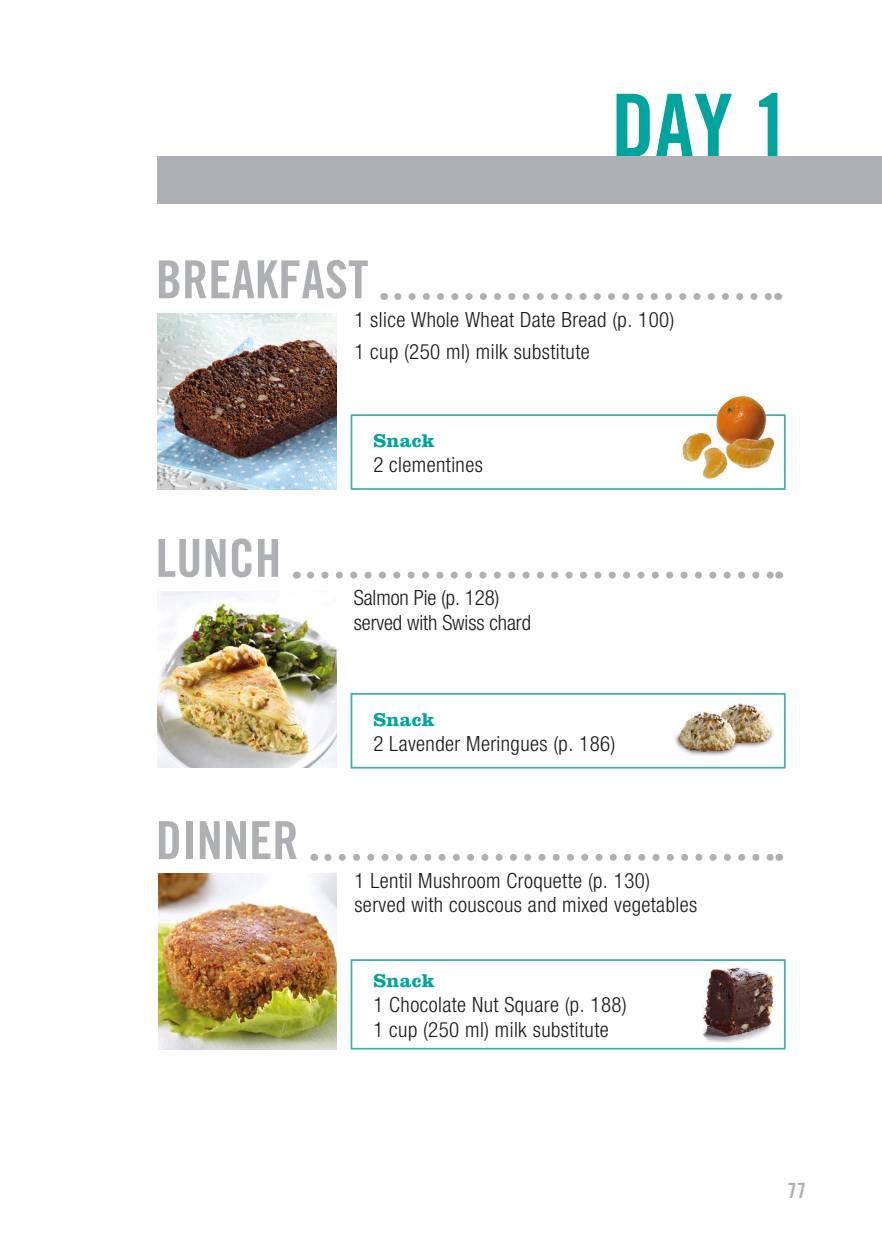
<style>
.page{position:relative;width:882px;height:1260px;background:#fff}
.page>*{position:absolute;margin:0;border:0;box-sizing:border-box;transform-origin:0 0}
.New_Style_Sheet_4{font:87.5px "Trade Gothic Bold Cond Twenty";color:#00a49d}
.t1{font:52.5px "Trade Gothic Bold Cond Twenty";color:#aeb0b3}
.t2{font:300 condensed 21px "Helvetica Neue LT Std";letter-spacing:.02em;color:#1a1818}
.t3{font:300 condensed 21px "Helvetica Neue LT Std";letter-spacing:-.005em;color:#1a1818}
.t4{font:21px "Trade Gothic Bold Cond Twenty";color:#aeb0b3}
.t5{font:700 19.25px "Clarendon";letter-spacing:.02em;color:#00a49d}
</style>
<div class="page">
<svg style="left:398px;top:293px;width:373px;height:7px"></svg>
<svg style="left:311px;top:572px;width:461px;height:7px"></svg>
<svg style="left:328px;top:854px;width:444px;height:7px"></svg>
<img style="left:158px;top:313px;width:179px;height:177px">
<img style="left:158px;top:591px;width:178px;height:177px">
<img style="left:158px;top:873px;width:179px;height:177px">
<div style="left:351px;top:414px;width:435px;height:76px;border:2px solid #3fb1ad"></div>
<div style="left:351px;top:693px;width:435px;height:76px;border:2px solid #3fb1ad"></div>
<div style="left:351px;top:959px;width:435px;height:91px;border:2px solid #3fb1ad"></div>
<img style="left:675px;top:702px;width:99px;height:54px">
<img style="left:702px;top:967px;width:72px;height:76px">
<div style="left:158px;top:157px;width:724px;height:47px;background:#aeb0b3"></div>
<img style="left:646px;top:396px;width:138px;height:92px">
<p class="New_Style_Sheet_4" style="left:611px;top:73px;width:181px">DAY 1</p>
<p class="t1" style="left:156px;top:248px;width:214px">BREAKFAST</p>
<p class="t2" style="left:354px;top:307px;width:322px">1 slice Whole Wheat Date Bread (p. 100)</p>
<p class="t2" style="left:354px;top:340px;width:237px">1 cup (250 ml) milk substitute</p>
<p class="t1" style="left:156px;top:526px;width:127px">LUNCH</p>
<p class="t1" style="left:156px;top:809px;width:144px">DINNER</p>
<p class="t5" style="left:373px;top:429px;width:63px">Snack</p>
<p class="t2" style="left:373px;top:452px;width:111px">2 clementines</p>
<p class="t3" style="left:354px;top:586px;width:147px">Salmon Pie (p. 128)</p>
<p class="t3" style="left:354px;top:611px;width:179px">served with Swiss chard</p>
<p class="t5" style="left:373px;top:708px;width:63px">Snack</p>
<p class="t2" style="left:373px;top:731px;width:244px">2 Lavender Meringues (p. 186)</p>
<p class="t2" style="left:354px;top:868px;width:297px">1 Lentil Mushroom Croquette (p. 130)</p>
<p class="t2" style="left:354px;top:893px;width:344px">served with couscous and mixed vegetables</p>
<p class="t5" style="left:373px;top:969px;width:63px">Snack</p>
<p class="t2" style="left:373px;top:992px;width:255px">1 Chocolate Nut Square (p. 188)</p>
<p class="t2" style="left:373px;top:1018px;width:237px">1 cup (250 ml) milk substitute</p>
<p class="t4" style="left:788px;top:1177px;width:20px">77</p>
</div>
